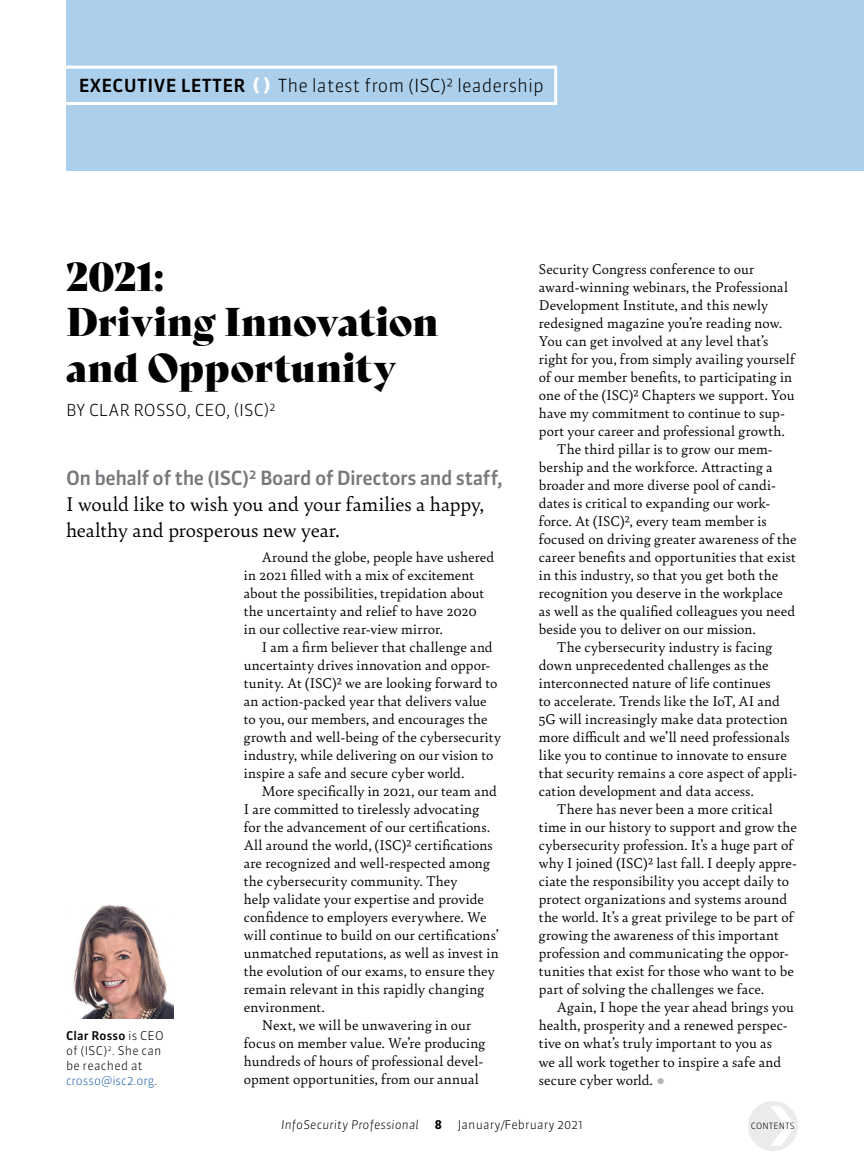
<style>
.page{position:relative;width:864px;height:1175px;background:#fff}
.page>*{position:absolute;margin:0;border:0;box-sizing:border-box;transform-origin:0 0}
.t1{font:39px/45px "Bely Display";color:#000}
.t2{font:21px/26px "Bely";color:#000}
.t3{font:500 19.5px "Sanuk OT";letter-spacing:-.025em;color:#77787b}
.t4{font:300 18px "Sanuk OT";color:#000}
.t5{font:300 16.5px "Sanuk OT";letter-spacing:.01em;color:#000}
.t6{font:15px/18px "Bely";letter-spacing:.01em;color:#000}
.t7{font:300 12px/15px "Sanuk OT";letter-spacing:.01em;color:#000}
.t8{font:italic 300 12px "Sanuk OT";letter-spacing:.01em;color:#000}
.t9{font:700 12px "Sanuk OT";color:#000}
.t10{font:300 8.7px "Sanuk OT";letter-spacing:.01em;color:#000}
.s1{font-weight:500}
.s2{font-weight:900;color:#fff}
.s3{color:#2360a7}
.s4{color:#b1b4b6}
</style>
<div class="page">
<div style="left:748px;top:1101px;width:50px;height:50px;background:#ebebec;border-radius:50%"></div>
<div style="left:66px;top:0;width:798px;height:171px;background:#accfeb"></div>
<svg style="left:66px;top:66px;width:491px;height:39px"></svg>
<img style="left:73px;top:905px;width:101px;height:113px">
<p class="t4" style="left:79px;top:74px;width:467px"><span class="s1">EXECUTIVE LETTER</span> <span class="s2">( )</span> The latest from (ISC)2 leadership</p>
<h1 class="t1" style="left:66px;top:251px;width:374px">2021:<br>Driving Innovation and Opportunity</h1>
<p class="t5" style="left:66px;top:399px;width:211px">BY CLAR ROSSO, CEO, (ISC)2</p>
<h3 class="t3" style="left:66px;top:466px;width:438px">On behalf of the (ISC)2 Board of Directors and staff,</h3>
<h2 class="t2" style="left:66px;top:490px;width:419px">I would like to wish you and your families a happy, healthy and prosperous new year.</h2>
<p class="t7" style="left:66px;top:1028px;width:99px"><span class="s1">Clar Rosso</span> is CEO of (ISC)<sup>2</sup>. She can be reached at <span class="s3">crosso@isc2.org</span>.</p>
<p class="t6" style="left:244px;top:547px;width:252px;text-indent:18px">Around the globe, people have ushered in 2021 filled with a mix of excitement about the possibilities, trepidation about the uncertainty and relief to have 2020<br>in our collective rear-view mirror.</p>
<p class="t6" style="left:244px;top:637px;width:259px;text-indent:18px">I am a firm believer that challenge and uncertainty drives innovation and oppor&shy;tunity. At (ISC)2 we are looking forward to an action-packed year that delivers value to you, our members, and encourages the growth and well-being of the cybersecurity industry, while delivering on our vision to inspire a safe and secure cyber world.</p>
<p class="t6" style="left:262px;top:781px;width:236px">More specifically in 2021, our team and</p>
<p class="t6" style="left:244px;top:799px;width:237px">I are committed to tirelessly advocating</p>
<p class="t6" style="left:244px;top:817px;width:248px">for the advancement of our certifications.</p>
<p class="t6" style="left:244px;top:835px;width:250px">All around the world, (ISC)2 certifications</p>
<p class="t6" style="left:244px;top:853px;width:248px">are recognized and well-respected among</p>
<p class="t6" style="left:244px;top:871px;width:215px">the cybersecurity community. They</p>
<p class="t6" style="left:244px;top:889px;width:241px">help validate your expertise and provide</p>
<p class="t6" style="left:244px;top:907px;width:244px">confidence to employers everywhere. We</p>
<p class="t6" style="left:244px;top:925px;width:256px">will continue to build on our certifications’</p>
<p class="t6" style="left:244px;top:943px;width:256px">unmatched reputations, as well as invest in</p>
<p class="t6" style="left:244px;top:961px;width:252px">the evolution of our exams, to ensure they</p>
<p class="t6" style="left:244px;top:979px;width:242px">remain relevant in this rapidly changing</p>
<p class="t6" style="left:244px;top:997px;width:82px">environment.</p>
<p class="t6" style="left:262px;top:1015px;width:211px">Next, we will be unwavering in our</p>
<p class="t6" style="left:244px;top:1033px;width:243px">focus on member value. We’re producing</p>
<p class="t6" style="left:244px;top:1051px;width:241px">hundreds of hours of professional devel-</p>
<p class="t6" style="left:244px;top:1069px;width:236px">opment opportunities, from our annual</p>
<p class="t6" style="left:539px;top:259px;width:217px">Security Congress conference to our</p>
<p class="t6" style="left:539px;top:277px;width:251px">award-winning webinars, the Professional</p>
<p class="t6" style="left:539px;top:295px;width:231px">Development Institute, and this newly</p>
<p class="t6" style="left:539px;top:313px;width:245px">redesigned magazine you’re reading now.</p>
<p class="t6" style="left:539px;top:331px;width:231px">You can get involved at any level that’s</p>
<p class="t6" style="left:539px;top:349px;width:257px">right for you, from simply availing yourself</p>
<p class="t6" style="left:539px;top:367px;width:255px">of our member benefits, to participating in</p>
<p class="t6" style="left:539px;top:385px;width:257px">one of the (ISC)2 Chapters we support. You</p>
<p class="t6" style="left:539px;top:403px;width:248px">have my commitment to continue to sup-</p>
<p class="t6" style="left:539px;top:421px;width:247px">port your career and professional growth.</p>
<p class="t6" style="left:557px;top:439px;width:217px">The third pillar is to grow our mem-</p>
<p class="t6" style="left:539px;top:457px;width:235px">bership and the workforce. Attracting a</p>
<p class="t6" style="left:539px;top:475px;width:239px">broader and more diverse pool of candi-</p>
<p class="t6" style="left:539px;top:493px;width:233px">dates is critical to expanding our work-</p>
<p class="t6" style="left:539px;top:511px;width:229px">force. At (ISC)2, every team member is</p>
<p class="t6" style="left:539px;top:529px;width:259px">focused on driving greater awareness of the</p>
<p class="t6" style="left:539px;top:547px;width:258px">career benefits and opportunities that exist</p>
<p class="t6" style="left:539px;top:565px;width:241px">in this industry, so that you get both the</p>
<p class="t6" style="left:539px;top:583px;width:246px">recognition you deserve in the workplace</p>
<p class="t6" style="left:539px;top:601px;width:258px">as well as the qualified colleagues you need</p>
<p class="t6" style="left:539px;top:619px;width:218px">beside you to deliver on our mission.</p>
<p class="t6" style="left:557px;top:637px;width:217px">The cybersecurity industry is facing</p>
<p class="t6" style="left:539px;top:655px;width:231px">down unprecedented challenges as the</p>
<p class="t6" style="left:539px;top:673px;width:233px">interconnected nature of life continues</p>
<p class="t6" style="left:539px;top:691px;width:243px">to accelerate. Trends like the IoT, AI and</p>
<p class="t6" style="left:539px;top:709px;width:250px">5G will increasingly make data protection</p>
<p class="t6" style="left:539px;top:727px;width:252px">more difficult and we’ll need professionals</p>
<p class="t6" style="left:539px;top:745px;width:249px">like you to continue to innovate to ensure</p>
<p class="t6" style="left:539px;top:763px;width:260px">that security remains a core aspect of appli-</p>
<p class="t6" style="left:539px;top:781px;width:216px">cation development and data access.</p>
<p class="t6" style="left:557px;top:799px;width:218px">There has never been a more critical</p>
<p class="t6" style="left:539px;top:817px;width:260px">time in our history to support and grow the</p>
<p class="t6" style="left:539px;top:835px;width:256px">cybersecurity profession. It’s a huge part of</p>
<p class="t6" style="left:539px;top:853px;width:259px">why I joined (ISC)2 last fall. I deeply appre-</p>
<p class="t6" style="left:539px;top:871px;width:252px">ciate the responsibility you accept daily to</p>
<p class="t6" style="left:539px;top:889px;width:250px">protect organizations and systems around</p>
<p class="t6" style="left:539px;top:907px;width:256px">the world. It’s a great privilege to be part of</p>
<p class="t6" style="left:539px;top:925px;width:241px">growing the awareness of this important</p>
<p class="t6" style="left:539px;top:943px;width:252px">profession and communicating the oppor-</p>
<p class="t6" style="left:539px;top:961px;width:257px">tunities that exist for those who want to be</p>
<p class="t6" style="left:539px;top:979px;width:227px">part of solving the challenges we face.</p>
<p class="t6" style="left:557px;top:997px;width:238px">Again, I hope the year ahead brings you</p>
<p class="t6" style="left:539px;top:1015px;width:250px">health, prosperity and a renewed perspec-</p>
<p class="t6" style="left:539px;top:1033px;width:235px">tive on what’s truly important to you as</p>
<p class="t6" style="left:539px;top:1051px;width:244px">we all work together to inspire a safe and</p>
<p class="t6" style="left:539px;top:1069px;width:128px">secure cyber world. <span class="s4">○</span></p>
<p class="t8" style="left:281px;top:1117px;width:139px">InfoSecurity Professional</p>
<p class="t9" style="left:435px;top:1117px;width:9px">8</p>
<p class="t7" style="left:458px;top:1117px;width:126px">January/February 2021</p>
<p class="t10" style="left:751px;top:1120px;width:45px">CONTENTS</p>
</div>
